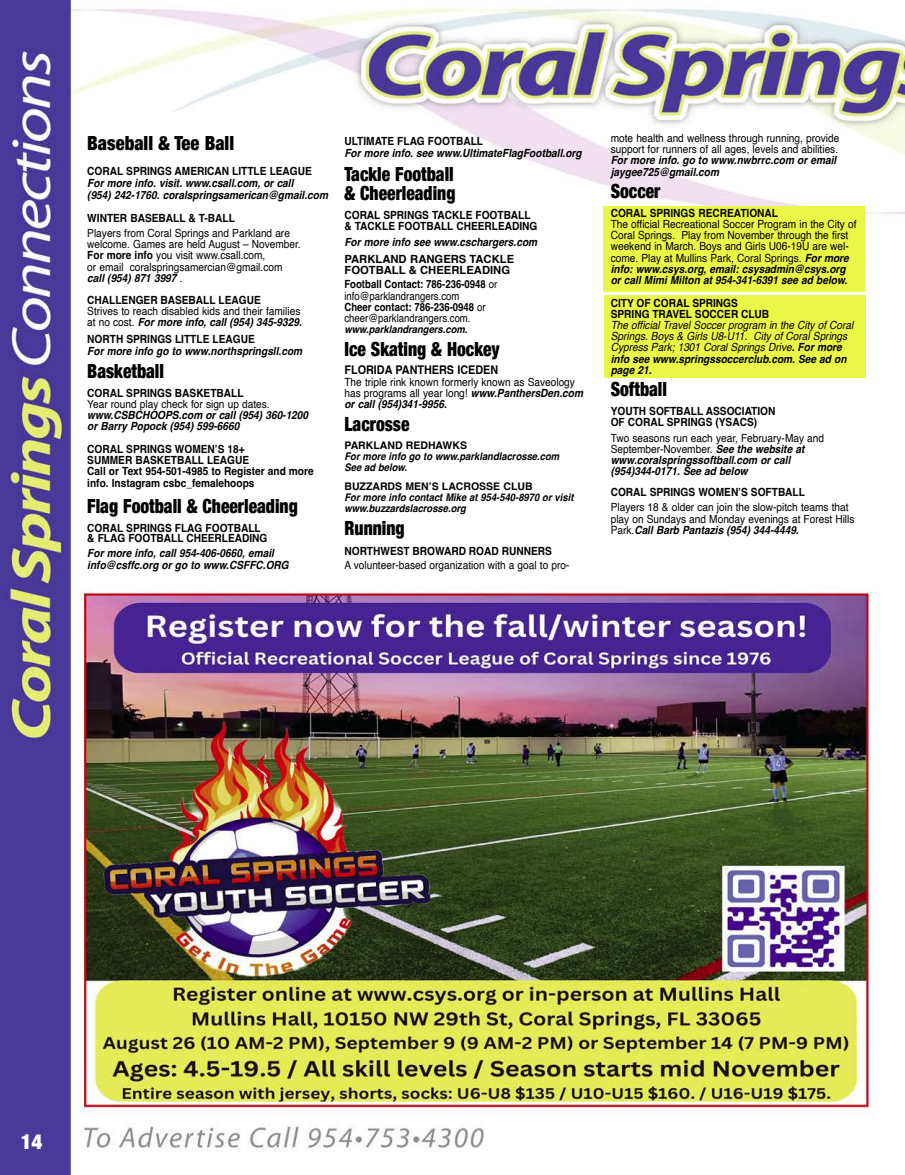
<style>
.page{position:relative;width:905px;height:1175px;background:#fff}
.page>*{position:absolute;margin:0;border:0;box-sizing:border-box;transform-origin:0 0}
.t1{font:900 condensed 21px "Helvetica Neue";color:#fff}
.t2{font:900 condensed 19.5px/19.8px "Helvetica Neue";color:#000;scale:.9 1}
.t3{font:900 condensed 19.5px "Helvetica Neue";color:#000;scale:.95 1}
.t4{font:700 12px "Helvetica";color:#000;scale:.9 1}
.t5{font:11.25px/11.2px "Helvetica";color:#000;scale:.9 1}
.t6{font:700 11.25px/11.2px "Helvetica";color:#000;scale:.9 1}
.t7{font:italic 700 11.25px/11.2px "Helvetica";color:#000;scale:.9 1}
.t8{font:italic 11.25px/11.2px "Helvetica";color:#000;scale:.9 1}
.t9{font:11.25px/11.2px "Helvetica";color:#000;scale:.85 1}
.t10{font:700 11.25px/11.2px "Helvetica";color:#000}
.t11{font:italic 700 10.5px/11.1px "Helvetica";color:#000;scale:.9 1}
.t12{font:700 10.5px "Helvetica";color:#000}
.s1{font-weight:700}
.s2{font-weight:700;font-style:italic}
.s3{font-weight:400;font-style:normal}
</style>
<div class="page">
<img style="left:0;top:0;width:904px;height:1174px">
<div style="left:604px;top:295px;width:261px;height:83px;background:#e9f746"></div>
<div style="left:603px;top:206px;width:261px;height:85px;background:#e9f746"></div>
<h2 class="t3" style="left:87px;top:131px;width:156px">Baseball &amp; Tee Ball</h2>
<p class="t6" style="left:87px;top:166px;width:251px">CORAL SPRINGS AMERICAN LITTLE LEAGUE</p>
<p class="t7" style="left:87px;top:178px;width:269px;line-height:12px">For more info. visit. www.csall.com, or call<br>(954) 242-1760. coralspringsamerican@gmail.com</p>
<p class="t6" style="left:87px;top:213px;width:165px">WINTER BASEBALL &amp; T-BALL</p>
<p class="t5" style="left:87px;top:228px;width:238px">Players from Coral Springs and Parkland are welcome. Games are held August – November.<br><span class="s1">For more info</span> you visit www.csall.com,<br>or email coralspringsamercian@gmail.com <span class="s2">call (954) 871 3997</span> .</p>
<p class="t6" style="left:87px;top:295px;width:194px">CHALLENGER BASEBALL LEAGUE</p>
<p class="t5" style="left:87px;top:306px;width:240px">Strives to reach disabled kids and their families at no cost. <span class="s2">For more info, call (954) 345-9329.</span></p>
<p class="t6" style="left:87px;top:334px;width:187px">NORTH SPRINGS LITTLE LEAGUE</p>
<p class="t7" style="left:87px;top:346px;width:240px">For more info go to www.northspringsll.com</p>
<h2 class="t2" style="left:87px;top:361px;width:87px">Basketball</h2>
<p class="t6" style="left:87px;top:388px;width:175px">CORAL SPRINGS BASKETBALL</p>
<p class="t5" style="left:87px;top:399px;width:204px">Year round play check for sign up dates.</p>
<p class="t7" style="left:87px;top:410px;width:247px">www.CSBCHOOPS.com or call (954) 360-1200 or Barry Popock (954) 599-6660</p>
<p class="t6" style="left:87px;top:444px;width:253px">CORAL SPRINGS WOMEN’S 18+<br>SUMMER BASKETBALL LEAGUE<br>Call or Text 954-501-4985 to Register and more info. Instagram csbc_femalehoops</p>
<h2 class="t2" style="left:87px;top:496px;width:235px">Flag Football &amp; Cheerleading</h2>
<p class="t6" style="left:87px;top:523px;width:202px;line-height:10.5px">CORAL SPRINGS FLAG FOOTBALL &amp; FLAG FOOTBALL CHEERLEADING</p>
<p class="t7" style="left:87px;top:549px;width:225px">For more info, call 954-406-0660, email info@csffc.org or go to www.CSFFC.ORG</p>
<p class="t6" style="left:344px;top:137px;width:155px">ULTIMATE FLAG FOOTBALL</p>
<p class="t7" style="left:344px;top:149px;width:265px">For more info. see www.UltimateFlagFootball.org</p>
<h2 class="t2" style="left:344px;top:163px;width:125px">Tackle Football &amp; Cheerleading</h2>
<p class="t6" style="left:344px;top:210px;width:216px">CORAL SPRINGS TACKLE FOOTBALL &amp; TACKLE FOOTBALL CHEERLEADING</p>
<p class="t7" style="left:344px;top:237px;width:216px">For more info see www.cschargers.com</p>
<p class="t10" style="left:344px;top:254px;width:171px">PARKLAND RANGERS TACKLE<br>FOOTBALL &amp; CHEERLEADING</p>
<p class="t9" style="left:344px;top:280px;width:181px"><span class="s1">Football Contact: 786-236-0948</span> or info@parklandrangers.com<br><span class="s1">Cheer contact: 786-236-0948</span> or cheer@parklandrangers.com.</p>
<p class="t11" style="left:344px;top:325px;width:138px">www.parklandrangers.com.</p>
<h2 class="t2" style="left:344px;top:339px;width:174px">Ice Skating &amp; Hockey</h2>
<p class="t4" style="left:344px;top:365px;width:172px">FLORIDA PANTHERS ICEDEN</p>
<p class="t5" style="left:344px;top:377px;width:267px">The triple rink known formerly known as Saveology has programs all year long! <span class="s2">www.PanthersDen.com or call (954)341-9956.</span></p>
<h2 class="t2" style="left:344px;top:413px;width:74px">Lacrosse</h2>
<p class="t12" style="left:344px;top:441px;width:124px">PARKLAND REDHAWKS</p>
<p class="t11" style="left:344px;top:452px;width:240px">For more info go to www.parklandlacrosse.com<br>See ad below.</p>
<p class="t12" style="left:344px;top:482px;width:190px">BUZZARDS MEN’S LACROSSE CLUB</p>
<p class="t11" style="left:344px;top:493px;width:256px">For more info contact Mike at 954-540-8970 or visit www.buzzardslacrosse.org</p>
<h2 class="t2" style="left:344px;top:518px;width:68px">Running</h2>
<p class="t6" style="left:344px;top:546px;width:232px">NORTHWEST BROWARD ROAD RUNNERS</p>
<p class="t5" style="left:344px;top:560px;width:251px">A volunteer-based organization with a goal to pro-</p>
<p class="t5" style="left:610px;top:133px;width:255px">mote health and wellness through running, provide support for runners of all ages, levels and abilities.</p>
<p class="t7" style="left:610px;top:156px;width:252px">For more info. go to www.nwbrrc.com or email jaygee725@gmail.com</p>
<h2 class="t2" style="left:610px;top:181px;width:57px">Soccer</h2>
<p class="t6" style="left:610px;top:208px;width:187px">CORAL SPRINGS RECREATIONAL</p>
<p class="t5" style="left:610px;top:219px;width:275px">The official Recreational Soccer Program in the City of Coral Springs. Play from November through the first weekend in March. Boys and Girls U06-19U are wel&shy;come. Play at Mullins Park, Coral Springs. <span class="s2">For more info: www.csys.org, email: csysadmin@csys.org or call Mimi Milton at 954-341-6391 see ad below.</span></p>
<p class="t6" style="left:610px;top:298px;width:178px">CITY OF CORAL SPRINGS<br>SPRING TRAVEL SOCCER CLUB</p>
<p class="t8" style="left:610px;top:320px;width:271px">The official Travel Soccer program in the City of Coral Springs. Boys &amp; Girls U8-U11. City of Coral Springs Cypress Park; 1301 Coral Springs Drive<span class="s1">. For more info see www.springssoccerclub.com. See ad on page 21.</span></p>
<h2 class="t2" style="left:610px;top:379px;width:64px">Softball</h2>
<p class="t6" style="left:610px;top:407px;width:184px;line-height:10.5px">YOUTH SOFTBALL ASSOCIATION<br>OF CORAL SPRINGS (YSACS)</p>
<p class="t7" style="left:610px;top:433px;width:238px"><span class="s3">Two seasons run each year, February-May and September-November.</span> See the website at www.coralspringssoftball.com or call (954)344-0171. See ad below</p>
<p class="t6" style="left:610px;top:487px;width:217px">CORAL SPRINGS WOMEN’S SOFTBALL</p>
<p class="t5" style="left:610px;top:503px;width:272px">Players 18 &amp; older can join the slow-pitch teams that play on Sundays and Monday evenings at Forest Hills<br>Park.<span class="s2">Call Barb Pantazis (954) 344-4449.</span></p>
<h1 class="t1" style="left:21px;top:1128px;width:23px">14</h1>
</div>
